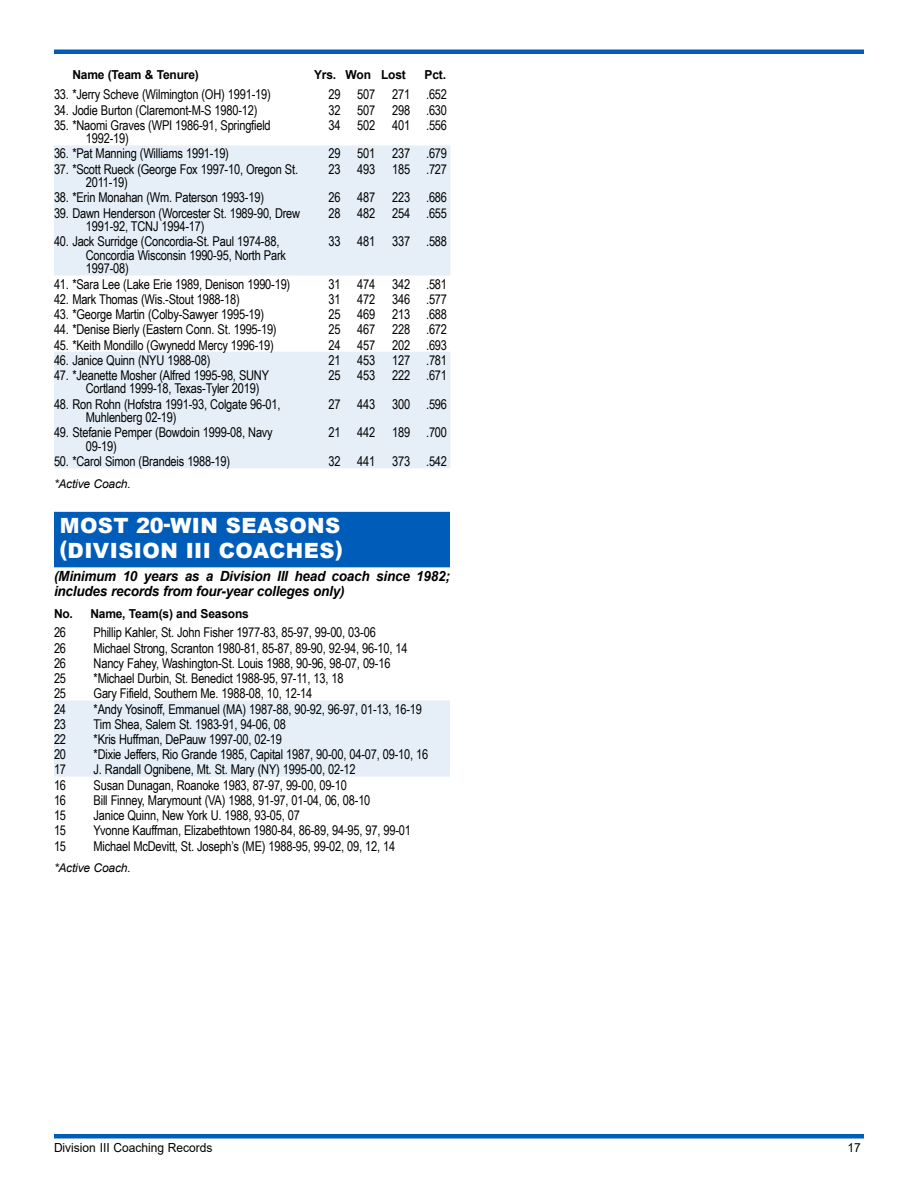
<style>
.page{position:relative;width:918px;height:1188px;background:#fff}
.page>*{position:absolute;margin:0;border:0;box-sizing:border-box;transform-origin:0 0}
.t1{font:900 21px/25.5px "Arial";letter-spacing:.02em;color:#fff}
.t2{font:italic 700 14.1px/15px "Arial";letter-spacing:-.015em;color:#000;scale:.96 1}
.t3{font:13.5px/13.5px "Arial Narrow";letter-spacing:-.015em;color:#000}
.t4{font:12.45px "Arial";color:#000;scale:.96 1}
.t5{font:700 12.3px "Arial";letter-spacing:-.015em;color:#000}
.t6{font:italic 12px "Arial";letter-spacing:-.015em;color:#000}
</style>
<div class="page">
<hr style="left:54px;top:1134px;width:810px;height:4px;background:#005cb9">
<hr style="left:54px;top:50px;width:810px;height:4px;background:#005cb9">
<div style="left:54px;top:512px;width:396px;height:28px;background:#005cb9"></div>
<div style="left:54px;top:539px;width:396px;height:28px;background:#005cb9"></div>
<svg style="left:54px;top:145px;width:396px;height:323px;fill:#e6eff8"></svg>
<div style="left:54px;top:700px;width:396px;height:77px;background:#e6eff8"></div>
<p class="t5" style="left:72px;top:66px;width:128px">Name (Team &amp; Tenure)</p>
<p class="t5" style="left:314px;top:66px;width:93px">Yrs. Won Lost</p>
<p class="t5" style="left:425px;top:66px;width:23px">Pct.</p>
<p class="t3" style="left:54px;top:87px;width:218px">33. *Jerry Scheve (Wilmington (OH) 1991-19)</p>
<p class="t3" style="left:328px;top:87px;width:120px">29 507 271 .652</p>
<p class="t3" style="left:54px;top:103px;width:205px">34. Jodie Burton (Claremont-M-S 1980-12)</p>
<p class="t3" style="left:328px;top:103px;width:120px">32 507 298 .630</p>
<p class="t3" style="left:86px;top:118px;width:186px;text-indent:-32px">35. *Naomi Graves (WPI 1986-91, Springfield<br>1992-19)</p>
<p class="t3" style="left:328px;top:118px;width:120px">34 502 401 .556</p>
<p class="t3" style="left:54px;top:146px;width:177px">36. *Pat Manning (Williams 1991-19)</p>
<p class="t3" style="left:328px;top:146px;width:120px">29 501 237 .679</p>
<p class="t3" style="left:86px;top:162px;width:214px;text-indent:-32px">37. *Scott Rueck (George Fox 1997-10, Oregon St.<br>2011-19)</p>
<p class="t3" style="left:328px;top:162px;width:120px">23 493 185 .727</p>
<p class="t3" style="left:54px;top:190px;width:212px">38. *Erin Monahan (Wm. Paterson 1993-19)</p>
<p class="t3" style="left:328px;top:190px;width:120px">26 487 223 .686</p>
<p class="t3" style="left:86px;top:206px;width:216px;text-indent:-32px">39. Dawn Henderson (Worcester St. 1989-90, Drew<br>1991-92, TCNJ 1994-17)</p>
<p class="t3" style="left:328px;top:206px;width:120px">28 482 254 .655</p>
<p class="t3" style="left:86px;top:234px;width:202px;text-indent:-32px">40. Jack Surridge (Concordia-St. Paul 1974-88,<br>Concordia Wisconsin 1990-95, North Park<br>1997-08)</p>
<p class="t3" style="left:328px;top:234px;width:120px">33 481 337 .588</p>
<p class="t3" style="left:54px;top:277px;width:238px">41. *Sara Lee (Lake Erie 1989, Denison 1990-19)</p>
<p class="t3" style="left:328px;top:277px;width:120px">31 474 342 .581</p>
<p class="t3" style="left:54px;top:292px;width:187px">42. Mark Thomas (Wis.-Stout 1988-18)</p>
<p class="t3" style="left:328px;top:292px;width:120px">31 472 346 .577</p>
<p class="t3" style="left:54px;top:307px;width:212px">43. *George Martin (Colby-Sawyer 1995-19)</p>
<p class="t3" style="left:328px;top:307px;width:120px">25 469 213 .688</p>
<p class="t3" style="left:54px;top:322px;width:224px">44. *Denise Bierly (Eastern Conn. St. 1995-19)</p>
<p class="t3" style="left:328px;top:322px;width:120px">25 467 228 .672</p>
<p class="t3" style="left:54px;top:338px;width:221px">45. *Keith Mondillo (Gwynedd Mercy 1996-19)</p>
<p class="t3" style="left:328px;top:338px;width:120px">24 457 202 .693</p>
<p class="t3" style="left:54px;top:353px;width:158px">46. Janice Quinn (NYU 1988-08)</p>
<p class="t3" style="left:328px;top:353px;width:120px">21 453 127 .781</p>
<p class="t3" style="left:86px;top:368px;width:185px;text-indent:-32px">47. *Jeanette Mosher (Alfred 1995-98, SUNY<br>Cortland 1999-18, Texas-Tyler 2019)</p>
<p class="t3" style="left:328px;top:368px;width:120px">25 453 222 .671</p>
<p class="t3" style="left:86px;top:397px;width:196px;text-indent:-32px">48. Ron Rohn (Hofstra 1991-93, Colgate 96-01,<br>Muhlenberg 02-19)</p>
<p class="t3" style="left:328px;top:397px;width:120px">27 443 300 .596</p>
<p class="t3" style="left:86px;top:425px;width:189px;text-indent:-32px">49. Stefanie Pemper (Bowdoin 1999-08, Navy<br>09-19)</p>
<p class="t3" style="left:328px;top:425px;width:120px">21 442 189 .700</p>
<p class="t3" style="left:54px;top:454px;width:178px">50. *Carol Simon (Brandeis 1988-19)</p>
<p class="t3" style="left:328px;top:454px;width:120px">32 441 373 .542</p>
<p class="t6" style="left:54px;top:476px;width:78px">*Active Coach.</p>
<h1 class="t1" style="left:59px;top:512px;width:285px">MOST 20-WIN SEASONS (DIVISION III COACHES)</h1>
<p class="t2" style="left:54px;top:569px;width:414px">(Minimum 10 years as a Division III head coach since 1982; includes records from four-year colleges only)</p>
<p class="t5" style="left:54px;top:605px;width:196px">No. Name, Team(s) and Seasons</p>
<p class="t3" style="left:54px;top:625px;width:14px">26</p>
<p class="t3" style="left:94px;top:625px;width:284px">Phillip Kahler, St. John Fisher 1977-83, 85-97, 99-00, 03-06</p>
<p class="t3" style="left:54px;top:641px;width:14px">26</p>
<p class="t3" style="left:94px;top:641px;width:316px">Michael Strong, Scranton 1980-81, 85-87, 89-90, 92-94, 96-10, 14</p>
<p class="t3" style="left:54px;top:656px;width:14px">26</p>
<p class="t3" style="left:94px;top:656px;width:298px">Nancy Fahey, Washington-St. Louis 1988, 90-96, 98-07, 09-16</p>
<p class="t3" style="left:54px;top:671px;width:14px">25</p>
<p class="t3" style="left:94px;top:671px;width:252px">*Michael Durbin, St. Benedict 1988-95, 97-11, 13, 18</p>
<p class="t3" style="left:54px;top:686px;width:14px">25</p>
<p class="t3" style="left:94px;top:686px;width:220px">Gary Fifield, Southern Me. 1988-08, 10, 12-14</p>
<p class="t3" style="left:54px;top:702px;width:14px">24</p>
<p class="t3" style="left:94px;top:702px;width:330px">*Andy Yosinoff, Emmanuel (MA) 1987-88, 90-92, 96-97, 01-13, 16-19</p>
<p class="t3" style="left:54px;top:717px;width:14px">23</p>
<p class="t3" style="left:94px;top:717px;width:194px">Tim Shea, Salem St. 1983-91, 94-06, 08</p>
<p class="t3" style="left:54px;top:732px;width:14px">22</p>
<p class="t3" style="left:94px;top:732px;width:190px">*Kris Huffman, DePauw 1997-00, 02-19</p>
<p class="t3" style="left:54px;top:747px;width:14px">20</p>
<p class="t3" style="left:94px;top:747px;width:336px">*Dixie Jeffers, Rio Grande 1985, Capital 1987, 90-00, 04-07, 09-10, 16</p>
<p class="t3" style="left:54px;top:762px;width:14px">17</p>
<p class="t3" style="left:94px;top:762px;width:264px">J. Randall Ognibene, Mt. St. Mary (NY) 1995-00, 02-12</p>
<p class="t3" style="left:54px;top:778px;width:14px">16</p>
<p class="t3" style="left:94px;top:778px;width:255px">Susan Dunagan, Roanoke 1983, 87-97, 99-00, 09-10</p>
<p class="t3" style="left:54px;top:793px;width:14px">16</p>
<p class="t3" style="left:94px;top:793px;width:278px">Bill Finney, Marymount (VA) 1988, 91-97, 01-04, 06, 08-10</p>
<p class="t3" style="left:54px;top:808px;width:14px">15</p>
<p class="t3" style="left:94px;top:808px;width:208px">Janice Quinn, New York U. 1988, 93-05, 07</p>
<p class="t3" style="left:54px;top:823px;width:14px">15</p>
<p class="t3" style="left:94px;top:823px;width:319px">Yvonne Kauffman, Elizabethtown 1980-84, 86-89, 94-95, 97, 99-01</p>
<p class="t3" style="left:54px;top:839px;width:14px">15</p>
<p class="t3" style="left:94px;top:839px;width:303px">Michael McDevitt, St. Joseph’s (ME) 1988-95, 99-02, 09, 12, 14</p>
<p class="t6" style="left:54px;top:860px;width:78px">*Active Coach.</p>
<p class="t4" style="left:54px;top:1139px;width:166px">Division III Coaching Records</p>
<p class="t4" style="left:848px;top:1139px;width:15px">17</p>
</div>
